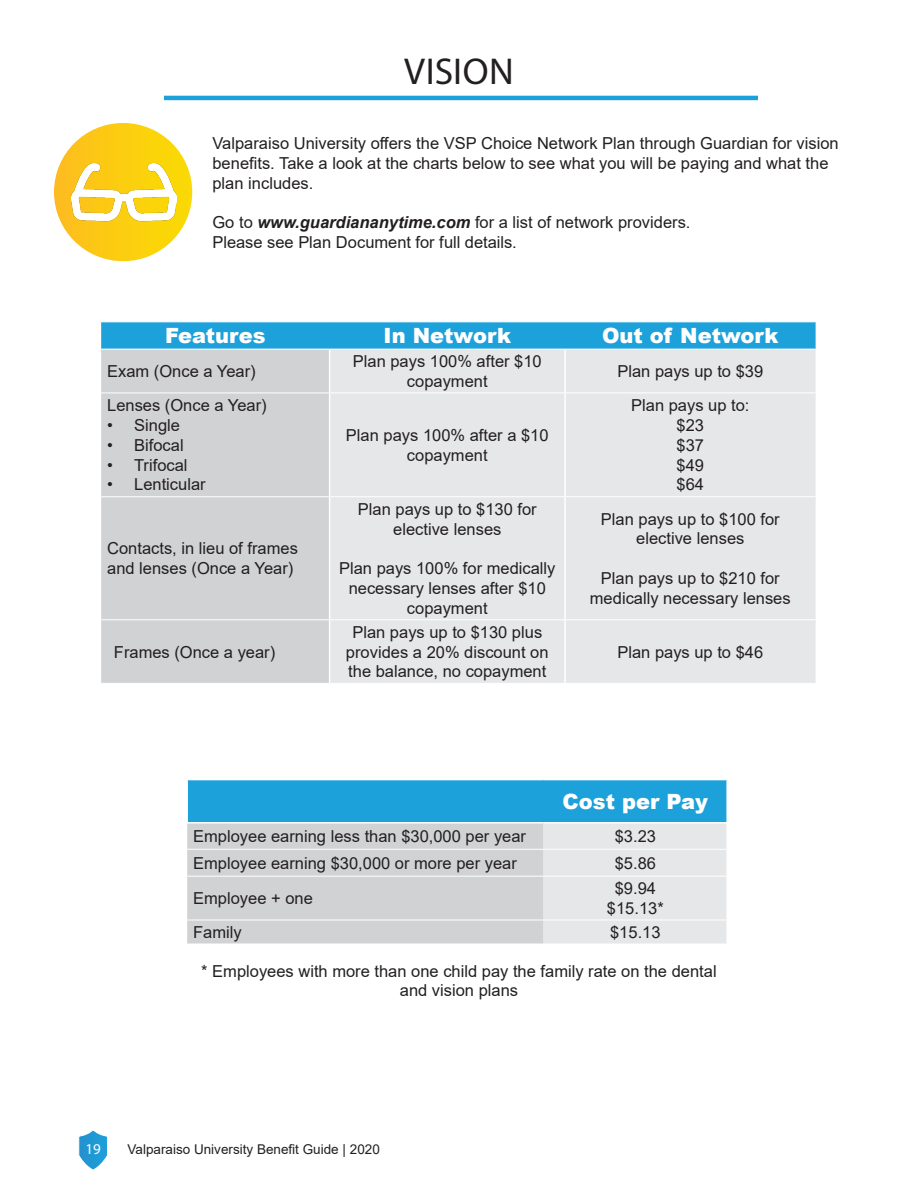
<style>
.page{position:relative;width:918px;height:1188px;background:#fff}
.page>*{position:absolute;margin:0;border:0;box-sizing:border-box;transform-origin:0 0}
.Paragraph_Style_1{font:37.5px "Myriad Pro";letter-spacing:.015em;color:#231f20}
.Chart_Subhead{font:900 21px "Arial";color:#fff}
.Sub_Bullets{font:16.5px/19.8px "Arial";color:#231f20;text-align:center}
.t1{font:15px "Myriad Pro";color:#fff}
.t2{font:13.5px "Arial";color:#231f20}
.s1{font-weight:700;font-style:italic}
</style>
<div class="page">
<svg style="left:79px;top:1130px;width:28px;height:40px"></svg>
<hr style="left:164px;top:96px;width:594px;height:4px;background:#1ca1db">
<svg style="left:101px;top:322px;width:715px;height:27px;background:#22a3db"></svg>
<div style="left:101px;top:350px;width:228px;height:333px;background:#d1d2d4"></div>
<div style="left:330px;top:350px;width:486px;height:333px;background:#e6e7e9"></div>
<hr style="left:101px;top:393px;width:229px;height:1px;background:#fff">
<hr style="left:101px;top:496px;width:229px;height:1px;background:#fff">
<hr style="left:101px;top:619px;width:229px;height:1px;background:#fff">
<hr style="left:330px;top:393px;width:235px;height:1px;background:#fff">
<hr style="left:565px;top:393px;width:251px;height:1px;background:#fff">
<hr style="left:330px;top:496px;width:235px;height:1px;background:#fff">
<hr style="left:565px;top:496px;width:251px;height:1px;background:#fff">
<hr style="left:330px;top:619px;width:235px;height:1px;background:#fff">
<hr style="left:565px;top:619px;width:251px;height:1px;background:#fff">
<hr style="left:564px;top:349px;width:2px;height:44px;background:#fff">
<hr style="left:564px;top:393px;width:2px;height:103px;background:#fff">
<hr style="left:564px;top:497px;width:2px;height:122px;background:#fff">
<hr style="left:564px;top:620px;width:2px;height:63px;background:#fff">
<svg style="left:187px;top:780px;width:539px;height:164px;background:#a7cadb"></svg>
<hr style="left:187px;top:849px;width:357px;height:1px;background:#fff">
<hr style="left:187px;top:876px;width:357px;height:1px;background:#fff">
<hr style="left:187px;top:920px;width:357px;height:1px;background:#fff">
<hr style="left:186px;top:780px;width:2px;height:42px;background:#fff">
<hr style="left:186px;top:822px;width:358px;height:2px;background:#fff">
<hr style="left:544px;top:849px;width:182px;height:1px;background:#fff">
<hr style="left:544px;top:876px;width:182px;height:1px;background:#fff">
<hr style="left:544px;top:920px;width:182px;height:1px;background:#fff">
<hr style="left:544px;top:822px;width:184px;height:2px;background:#fff">
<svg style="left:54px;top:123px;width:138px;height:138px;background:#fbcb13"></svg>
<img style="left:71px;top:139px;width:106px;height:106px">
<p class="Paragraph_Style_1" style="left:404px;top:48px;width:111px">VISION</p>
<p class="Sub_Bullets" style="left:212px;top:133px;width:628px;text-align:left">Valparaiso University offers the VSP Choice Network Plan through Guardian for vision benefits. Take a look at the charts below to see what you will be paying and what the plan includes.</p>
<p class="Sub_Bullets" style="left:212px;top:212px;width:480px">Go to <span class="s1">www.guardiananytime.com</span> for a list of network providers.</p>
<p class="Sub_Bullets" style="left:212px;top:232px;width:306px">Please see Plan Document for full details.</p>
<p class="Chart_Subhead" style="left:165px;top:320px;width:102px">Features</p>
<p class="Chart_Subhead" style="left:384px;top:320px;width:129px">In Network</p>
<p class="Chart_Subhead" style="left:602px;top:320px;width:178px">Out of Network</p>
<p class="Sub_Bullets" style="left:107px;top:361px;width:150px">Exam (Once a Year)</p>
<p class="Sub_Bullets" style="left:353px;top:351px;width:190px">Plan pays 100% after $10 copayment</p>
<p class="Sub_Bullets" style="left:617px;top:361px;width:147px">Plan pays up to $39</p>
<p class="Sub_Bullets" style="left:107px;top:395px;width:161px">Lenses (Once a Year)</p>
<p class="Sub_Bullets" style="left:107px;top:415px;width:74px">• Single</p>
<p class="Sub_Bullets" style="left:107px;top:435px;width:78px">• Bifocal</p>
<p class="Sub_Bullets" style="left:107px;top:455px;width:82px">• Trifocal</p>
<p class="Sub_Bullets" style="left:107px;top:475px;width:100px">• Lenticular</p>
<p class="Sub_Bullets" style="left:631px;top:395px;width:120px">Plan pays up to:</p>
<p class="Sub_Bullets" style="left:677px;top:415px;width:29px">$23</p>
<p class="Sub_Bullets" style="left:677px;top:435px;width:29px">$37</p>
<p class="Sub_Bullets" style="left:677px;top:455px;width:29px">$49</p>
<p class="Sub_Bullets" style="left:677px;top:475px;width:29px">$64</p>
<p class="Sub_Bullets" style="left:346px;top:425px;width:204px">Plan pays 100% after a $10 copayment</p>
<p class="Sub_Bullets" style="left:107px;top:539px;width:192px;text-align:left">Contacts, in lieu of frames and lenses (Once a Year)</p>
<p class="Sub_Bullets" style="left:114px;top:642px;width:163px">Frames (Once a year)</p>
<p class="Sub_Bullets" style="left:358px;top:499px;width:180px">Plan pays up to $130 for elective lenses</p>
<p class="Sub_Bullets" style="left:339px;top:558px;width:218px">Plan pays 100% for medically necessary lenses after $10 copayment</p>
<p class="Sub_Bullets" style="left:346px;top:622px;width:204px">Plan pays up to $130 plus provides a 20% discount on the balance, no copayment</p>
<p class="Sub_Bullets" style="left:601px;top:509px;width:180px">Plan pays up to $100 for elective lenses</p>
<p class="Sub_Bullets" style="left:590px;top:568px;width:202px">Plan pays up to $210 for medically necessary lenses</p>
<p class="Sub_Bullets" style="left:617px;top:642px;width:147px">Plan pays up to $46</p>
<p class="Chart_Subhead" style="left:563px;top:786px;width:147px">Cost per Pay</p>
<p class="Sub_Bullets" style="left:193px;top:827px;width:334px">Employee earning less than $30,000 per year</p>
<p class="Sub_Bullets" style="left:615px;top:827px;width:43px">$3.23</p>
<p class="Sub_Bullets" style="left:193px;top:853px;width:325px">Employee earning $30,000 or more per year</p>
<p class="Sub_Bullets" style="left:615px;top:853px;width:43px">$5.86</p>
<p class="Sub_Bullets" style="left:193px;top:888px;width:121px">Employee + one</p>
<p class="Sub_Bullets" style="left:615px;top:878px;width:43px">$9.94</p>
<p class="Sub_Bullets" style="left:607px;top:898px;width:58px">$15.13*</p>
<p class="Sub_Bullets" style="left:193px;top:922px;width:50px">Family</p>
<p class="Sub_Bullets" style="left:610px;top:922px;width:52px">$15.13</p>
<p class="Sub_Bullets" style="left:201px;top:961px;width:517px">* Employees with more than one child pay the family rate on the dental and vision plans</p>
<p class="t1" style="left:85px;top:1139px;width:17px">19</p>
<p class="t2" style="left:128px;top:1140px;width:254px">Valparaiso University Benefit Guide | 2020</p>
</div>
